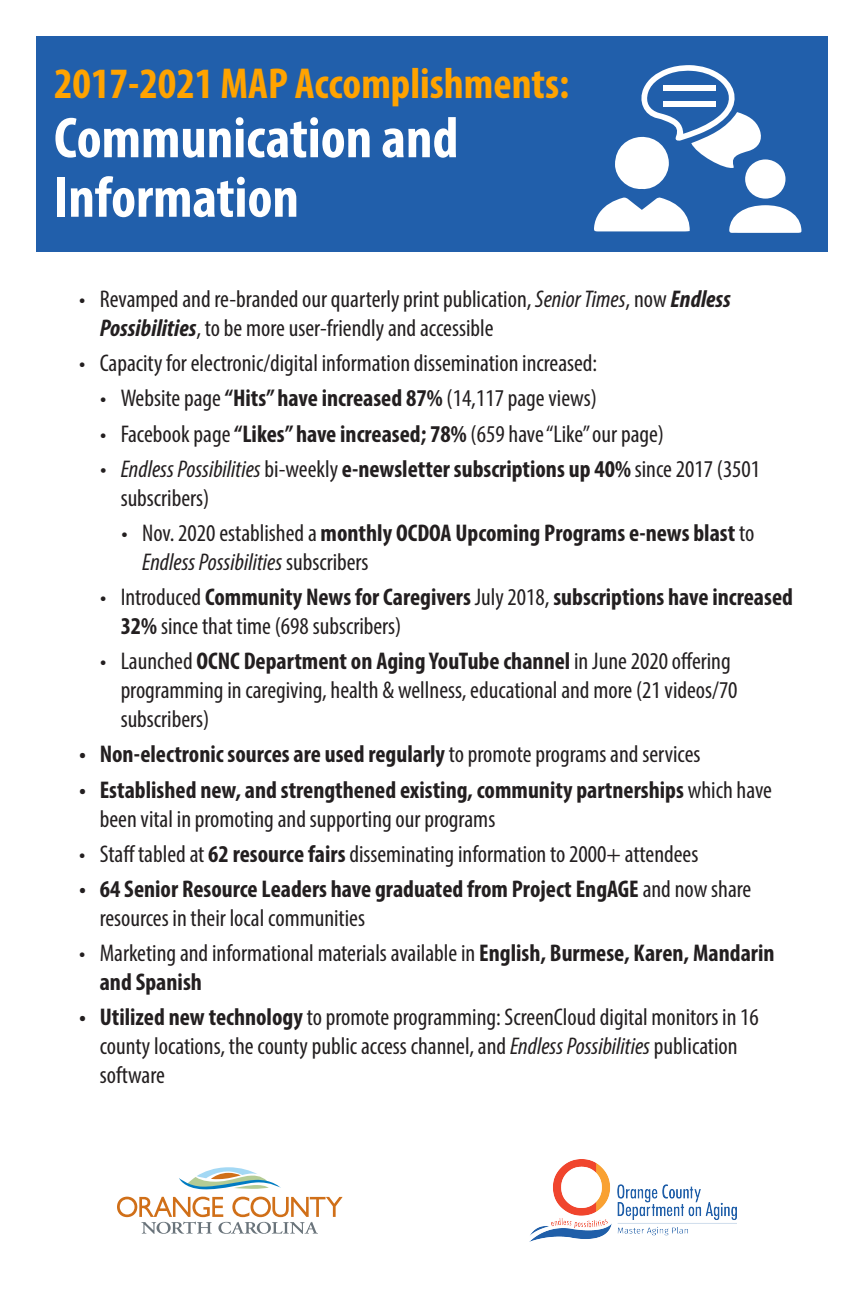
<style>
.page{position:relative;width:864px;height:1296px;background:#fff}
.page>*{position:absolute;margin:0;border:0;box-sizing:border-box;transform-origin:0 0}
.t1{font:700 condensed 58px/59.5px "Myriad Pro";color:#fff}
.t2{font:700 condensed 43.5px "Myriad Pro";color:#ffa300}
.t3{font:condensed 24.2px/29.1px "Myriad Pro";color:#231f20}
.t4{font:700 condensed 24.2px/29.1px "Myriad Pro";color:#231f20}
.s1{font-style:italic}
.s2{font-weight:700;font-style:italic}
.s3{font-weight:700}
.s4{font-weight:400}
.s5{font-weight:400;font-style:italic}
</style>
<div class="page">
<div style="left:36px;top:36px;width:792px;height:216px;background:#215fab"></div>
<img style="left:529px;top:1159px;width:208px;height:83px">
<svg style="left:179px;top:1167px;width:102px;height:23px"></svg>
<svg style="left:117px;top:1197px;width:226px;height:37px"></svg>
<svg style="left:594px;top:65px;width:208px;height:168px"></svg>
<div style="left:663px;top:101px;width:53px;height:5px;background:#fff"></div>
<div style="left:663px;top:86px;width:53px;height:5px;background:#fff"></div>
<h2 class="t2" style="left:54px;top:56px;width:517px">2017-2021 MAP Accomplishments:</h2>
<h1 class="t1" style="left:54px;top:107px;width:406px">Communication and<br>Information</h1>
<p class="t3" style="left:100px;top:284px;width:633px;text-indent:-21px">• Revamped and re-branded our quarterly print publication, <span class="s1">Senior Times</span>, now <span class="s2">Endless<br>Possibilities</span>, to be more user-friendly and accessible</p>
<p class="t3" style="left:79px;top:348px;width:520px">• Capacity for electronic/digital information dissemination increased:</p>
<p class="t3" style="left:100px;top:384px;width:498px">• Website page <span class="s3">“Hits” have increased 87%</span> (14,117 page views)</p>
<p class="t3" style="left:100px;top:419px;width:566px">• Facebook page <span class="s3">“Likes” have increased; 78%</span> (659 have “Like” our page)</p>
<p class="t3" style="left:121px;top:454px;width:641px;text-indent:-21px"><span class="s1">• Endless Possibilities</span> bi-weekly <span class="s3">e-newsletter subscriptions up 40%</span> since 2017 (3501 subscribers)</p>
<p class="t4" style="left:142px;top:518px;width:614px;text-indent:-21px"><span class="s4">• Nov. 2020 established a</span> monthly OCDOA Upcoming Programs e-news blast <span class="s4">to<br></span><span class="s5">Endless Possibilities</span> <span class="s4">subscribers</span></p>
<p class="t4" style="left:121px;top:582px;width:674px;text-indent:-21px"><span class="s4">• Introduced</span> Community News for Caregivers <span class="s4">July 2018,</span> subscriptions have increased<br>32% <span class="s4">since that time (698 subscribers)</span></p>
<p class="t3" style="left:121px;top:646px;width:618px;text-indent:-21px">• Launched <span class="s3">OCNC Department on Aging YouTube channel</span> in June 2020 offering programming in caregiving, health &amp; wellness, educational and more (21 videos/70 subscribers)</p>
<p class="t4" style="left:79px;top:739px;width:623px">• Non-electronic sources are used regularly <span class="s4">to promote programs and services</span></p>
<p class="t4" style="left:100px;top:775px;width:674px;text-indent:-21px">• Established new, and strengthened existing, community partnerships <span class="s4">which have been vital in promoting and supporting our programs</span></p>
<p class="t3" style="left:79px;top:839px;width:621px">• Staff tabled at <span class="s3">62 resource fairs</span> disseminating information to 2000+ attendees</p>
<p class="t4" style="left:100px;top:874px;width:653px;text-indent:-21px">• 64 Senior Resource Leaders have graduated from Project EngAGE <span class="s4">and now share resources in their local communities</span></p>
<p class="t3" style="left:100px;top:938px;width:676px;text-indent:-21px">• Marketing and informational materials available in <span class="s3">English, Burmese, Karen, Mandarin and Spanish</span></p>
<p class="t3" style="left:100px;top:1002px;width:661px;text-indent:-21px"><span class="s3">• Utilized new technology</span> to promote programming: ScreenCloud digital monitors in 16 county locations, the county public access channel, and <span class="s1">Endless Possibilities</span> publication software</p>
</div>
